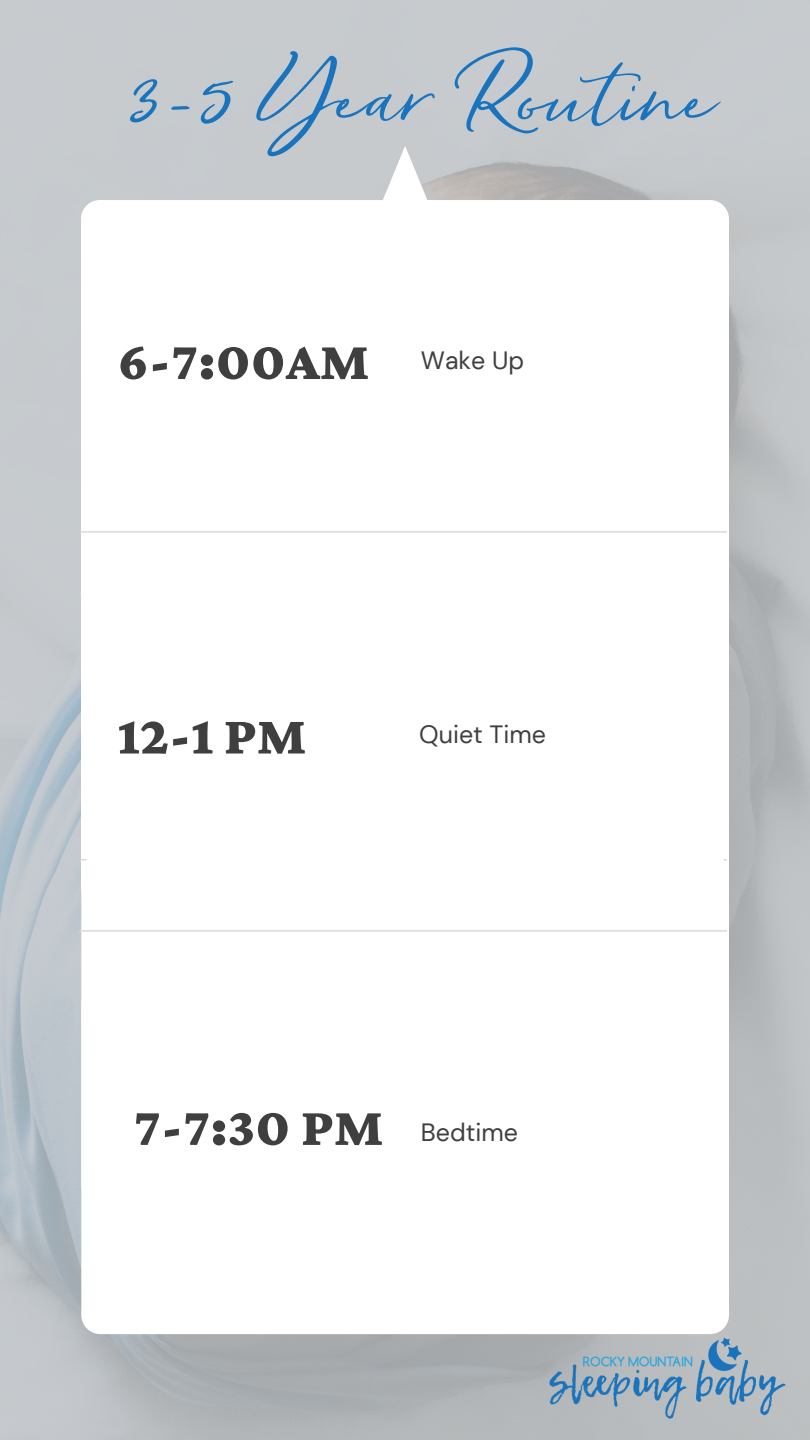
<style>
.page{position:relative;width:810px;height:1440px;background:#fff}
.page>*{position:absolute;margin:0;border:0;box-sizing:border-box;transform-origin:0 0}
.t1{font:77.7px "Pringleand Tweed Slanted Alt";color:#1a74bd}
.t2{font:900 55px "Crimson Pro";color:#403f3f}
.t3{font:25px "DM Sans";color:#403f3f}
</style>
<div class="page">
<svg style="left:81px;top:146px;width:648px;height:72px;fill:#c6cacd"></svg>
<hr style="left:80px;top:593px;width:646px;height:1px;background:#d9d9d9">
<hr style="left:80px;top:859px;width:646px;height:2px;background:#d9d9d9">
<svg style="left:81px;top:859px;width:646px;height:72px"></svg>
<img style="left:532px;top:1334px;width:278px;height:92px">
<hr style="left:80px;top:930px;width:646px;height:2px;background:#d9d9d9">
<hr style="left:80px;top:531px;width:646px;height:2px;background:#d9d9d9">
<p class="t1" style="left:128px;top:50px;width:587px">3-5 Year Routine</p>
<p class="t2" style="left:117px;top:330px;width:253px">6-7:00AM</p>
<p class="t3" style="left:421px;top:344px;width:105px">Wake Up</p>
<p class="t2" style="left:117px;top:704px;width:190px">12-1 PM</p>
<p class="t3" style="left:419px;top:718px;width:129px">Quiet Time</p>
<p class="t2" style="left:117px;top:1069px;width:158px">08.00</p>
<p class="t2" style="left:133px;top:1096px;width:252px">7-7:30 PM</p>
<p class="t3" style="left:421px;top:1116px;width:99px">Bedtime</p>
</div>
